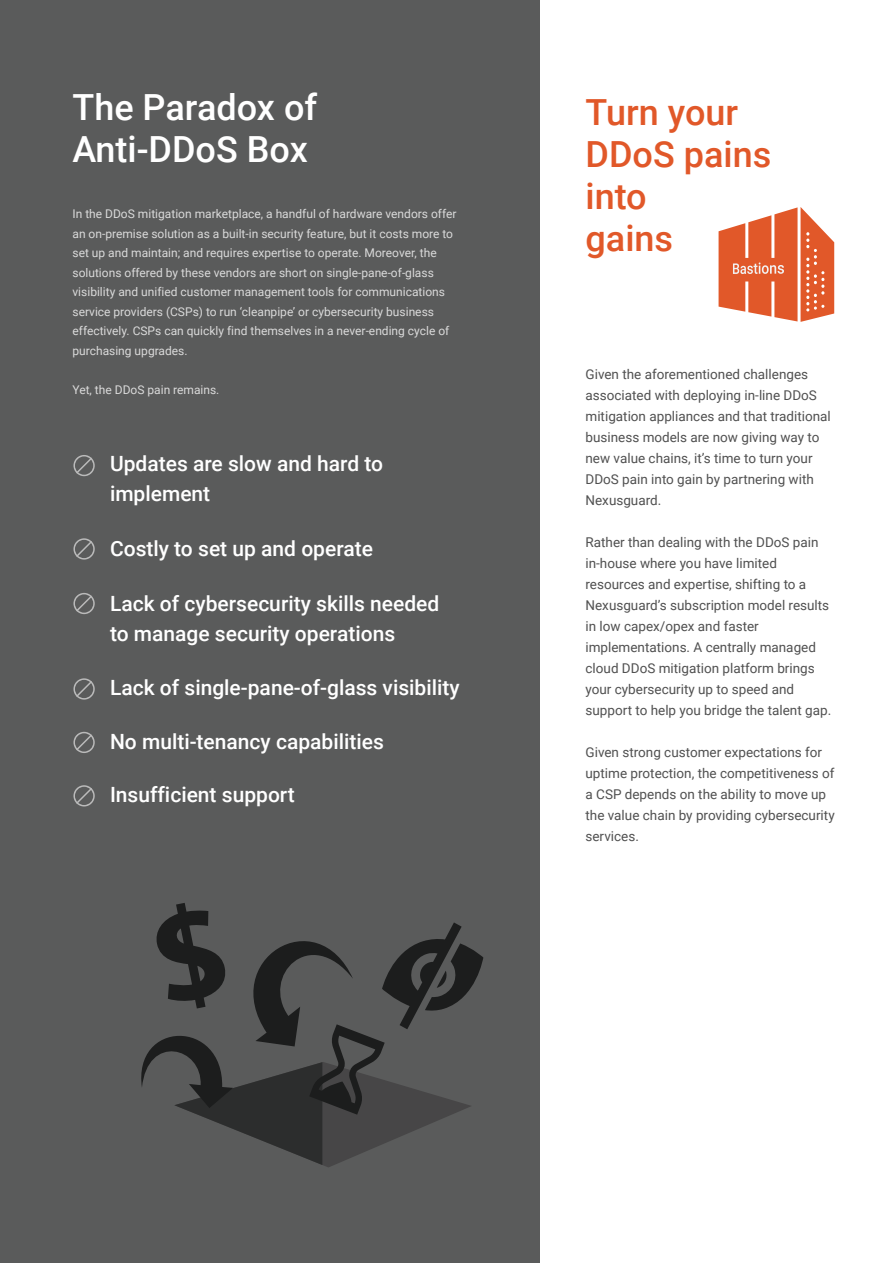
<style>
.page{position:relative;width:893px;height:1263px;background:#fff}
.page>*{position:absolute;margin:0;border:0;box-sizing:border-box;transform-origin:0 0}
.t1{font:500 36px/42px "Roboto";color:#e15829}
.t2{font:500 36px/42px "Roboto";color:#fff}
.t3{font:500 21px/30px "Roboto";color:#fff}
.t4{font:13.5px/21px "Roboto";color:#505050}
.t5{font:12px/19.5px "Roboto";color:#dadada}
</style>
<div class="page">
<div style="left:0;top:0;width:540px;height:1263px;background:#5a5b5b"></div>
<svg style="left:141px;top:903px;width:342px;height:264px"></svg>
<svg style="left:73px;top:455px;width:22px;height:21px"></svg>
<svg style="left:73px;top:538px;width:22px;height:22px"></svg>
<svg style="left:73px;top:593px;width:22px;height:21px"></svg>
<svg style="left:73px;top:678px;width:22px;height:22px"></svg>
<svg style="left:73px;top:732px;width:22px;height:21px"></svg>
<svg style="left:73px;top:785px;width:22px;height:21px"></svg>
<svg style="left:719px;top:207px;width:115px;height:115px"></svg>
<h1 class="t2" style="left:73px;top:85px;width:246px">The Paradox of<br>Anti-DDoS Box</h1>
<p class="t5" style="left:73px;top:204px;width:385px">In the DDoS mitigation marketplace, a handful of hardware vendors offer an on-premise solution as a built-in security feature, but it costs more to set up and maintain; and requires expertise to operate. Moreover, the solutions offered by these vendors are short on single-pane-of-glass visibility and unified customer management tools for communications service providers (CSPs) to run ‘cleanpipe’ or cybersecurity business effectively. CSPs can quickly find themselves in a never-ending cycle of purchasing upgrades.</p>
<p class="t5" style="left:73px;top:379px;width:148px">Yet, the DDoS pain remains.</p>
<h2 class="t3" style="left:110px;top:448px;width:275px">Updates are slow and hard to implement</h2>
<h2 class="t3" style="left:110px;top:533px;width:265px">Costly to set up and operate</h2>
<h2 class="t3" style="left:110px;top:588px;width:331px">Lack of cybersecurity skills needed to manage security operations</h2>
<h2 class="t3" style="left:110px;top:672px;width:351px">Lack of single-pane-of-glass visibility</h2>
<h2 class="t3" style="left:110px;top:726px;width:275px">No multi-tenancy capabilities</h2>
<h2 class="t3" style="left:110px;top:779px;width:186px">Insufficient support</h2>
<h1 class="t1" style="left:585px;top:90px;width:187px">Turn your<br>DDoS pains into<br>gains</h1>
<p class="t4" style="left:585px;top:363px;width:247px">Given the aforementioned challenges associated with deploying in-line DDoS mitigation appliances and that traditional business models are now giving way to new value chains, it’s time to turn your DDoS pain into gain by partnering with Nexusguard.</p>
<p class="t4" style="left:585px;top:531px;width:247px">Rather than dealing with the DDoS pain in-house where you have limited resources and expertise, shifting to a Nexusguard’s subscription model results in low capex/opex and faster implementations. A centrally managed cloud DDoS mitigation platform brings your cybersecurity up to speed and support to help you bridge the talent gap.</p>
<p class="t4" style="left:585px;top:741px;width:251px">Given strong customer expectations for uptime protection, the competitiveness of a CSP depends on the ability to move up the value chain by providing cybersecurity services.</p>
</div>
